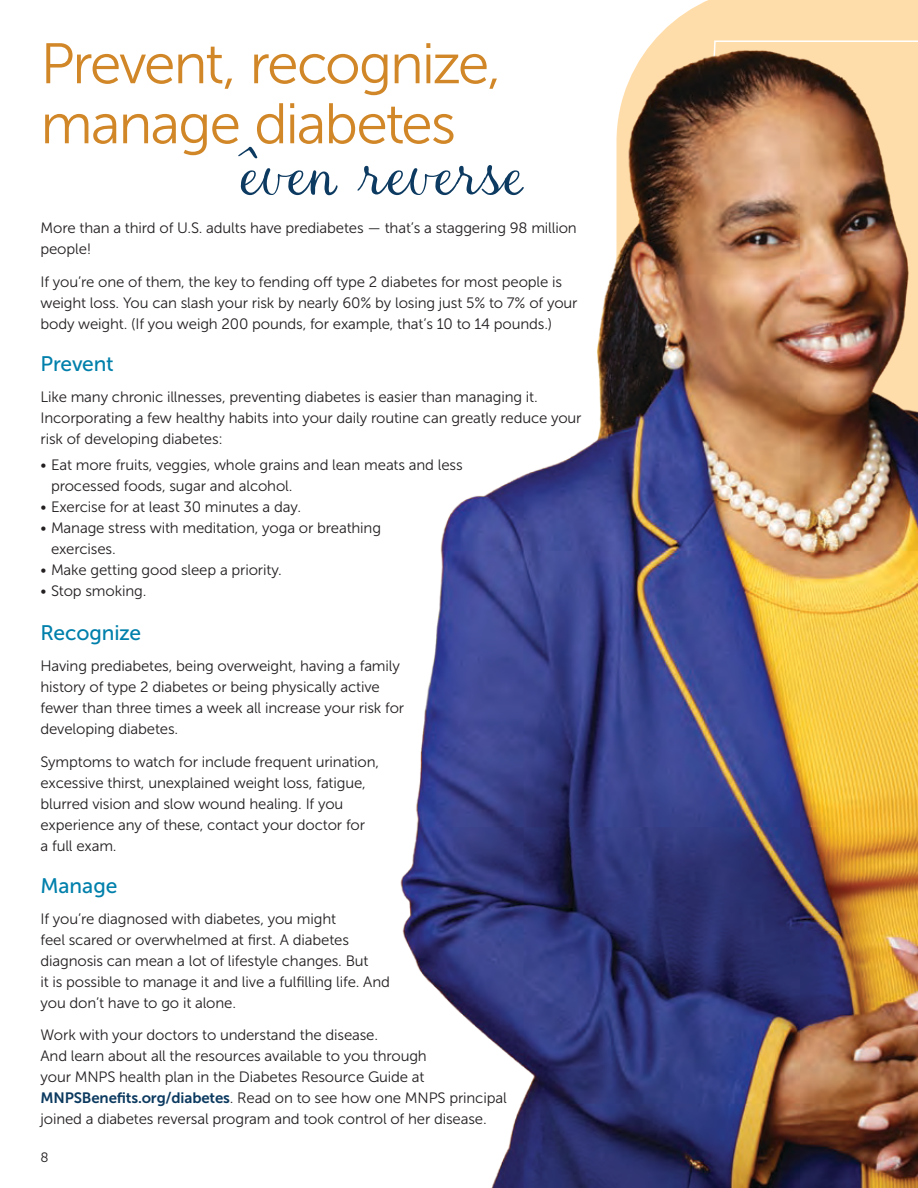
<style>
.page{position:relative;width:918px;height:1188px;background:#fff}
.page>*{position:absolute;margin:0;border:0;box-sizing:border-box;transform-origin:0 0}
.t1{font:76.5px "Aristelle Script";letter-spacing:.005em;color:#0c3a60}
.t2{font:57px/60px "Museo Sans 300";letter-spacing:-.035em;color:#d18728}
.t3{font:21px "Museo Sans 500";letter-spacing:-.005em;color:#0080ab}
.t4{font:15px/21px "Museo Sans 300";letter-spacing:-.01em;color:#231f20}
.t5{font:13.5px "Museo Sans 300";color:#231f20}
.s1{font-size:88.5px}
.s2{font-family:"Museo Sans 700";color:#0c3a60}
</style>
<div class="page">
<img style="left:400px;top:0;width:518px;height:1188px">
<h2 class="t2" style="left:40px;top:34px;width:462px">Prevent, recognize, manage diabetes</h2>
<h1 class="t1" style="left:232px;top:133px;width:295px"><span class="s1">^</span>even reverse</h1>
<p class="t4" style="left:40px;top:218px;width:538px">More than a third of U.S. adults have prediabetes — that’s a staggering 98 million people!</p>
<p class="t4" style="left:40px;top:271px;width:539px">If you’re one of them, the key to fending off type 2 diabetes for most people is weight loss. You can slash your risk by nearly 60% by losing just 5% to 7% of your body weight. (If you weigh 200 pounds, for example, that’s 10 to 14 pounds.)</p>
<h3 class="t3" style="left:40px;top:352px;width:75px">Prevent</h3>
<p class="t4" style="left:40px;top:387px;width:543px">Like many chronic illnesses, preventing diabetes is easier than managing it.<br>Incorporating a few healthy habits into your daily routine can greatly reduce your risk of developing diabetes:</p>
<p class="t4" style="left:51px;top:454px;width:413px;text-indent:-10px">• Eat more fruits, veggies, whole grains and lean meats and less processed foods, sugar and alcohol.</p>
<p class="t4" style="left:40px;top:496px;width:262px">• Exercise for at least 30 minutes a day.</p>
<p class="t4" style="left:51px;top:517px;width:332px;text-indent:-10px">• Manage stress with meditation, yoga or breathing exercises.</p>
<p class="t4" style="left:40px;top:559px;width:243px">• Make getting good sleep a priority.</p>
<p class="t4" style="left:40px;top:580px;width:108px">• Stop smoking.</p>
<h3 class="t3" style="left:40px;top:621px;width:102px">Recognize</h3>
<p class="t4" style="left:40px;top:656px;width:365px">Having prediabetes, being overweight, having a family history of type 2 diabetes or being physically active fewer than three times a week all increase your risk for developing diabetes.</p>
<p class="t4" style="left:40px;top:751px;width:340px">Symptoms to watch for include frequent urination, excessive thirst, unexplained weight loss, fatigue, blurred vision and slow wound healing. If you experience any of these, contact your doctor for<br>a full exam.</p>
<h3 class="t3" style="left:40px;top:874px;width:78px">Manage</h3>
<p class="t4" style="left:40px;top:908px;width:351px">If you’re diagnosed with diabetes, you might<br>feel scared or overwhelmed at first. A diabetes diagnosis can mean a lot of lifestyle changes. But<br>it is possible to manage it and live a fulfilling life. And you don’t have to go it alone.</p>
<p class="t4" style="left:40px;top:1025px;width:468px">Work with your doctors to understand the disease.<br>And learn about all the resources available to you through<br>your MNPS health plan in the Diabetes Resource Guide at <span class="s2">MNPSBenefits.org/diabetes</span>. Read on to see how one MNPS principal joined a diabetes reversal program and took control of her disease.</p>
<p class="t5" style="left:40px;top:1150px;width:10px">8</p>
</div>
